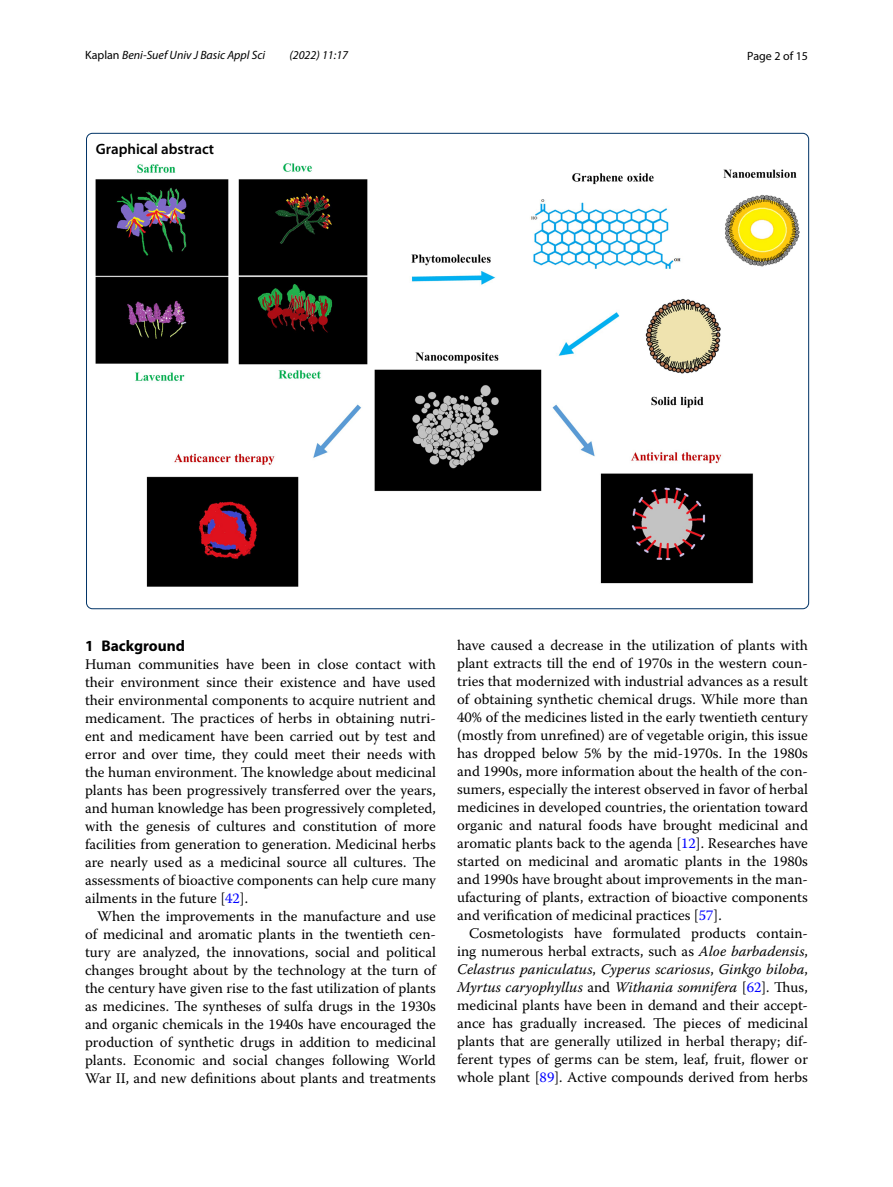
<style>
.page{position:relative;width:893px;height:1187px;background:#fff}
.page>*{position:absolute;margin:0;border:0;box-sizing:border-box;transform-origin:0 0}
.t1{font:700 15.45px "Myriad Pro";color:#000}
.t2{font:600 15px "Myriad Pro";color:#000}
.t3{font:14.7px/18px "Warnock Pro";color:#000;text-align:justify}
.t4{font:italic 12px "Myriad Pro";color:#000}
.t5{font:12px "Myriad Pro";color:#000}
.s1{font-style:normal}
.s2{color:#00f}
.s3{font-style:italic}
</style>
<div class="page">
<img style="left:96px;top:164px;width:703px;height:422px">
<p class="t4" style="left:85px;top:48px;width:182px"><span class="s1">Kaplan</span> Beni-Suef Univ J Basic Appl Sci</p>
<p class="t4" style="left:289px;top:48px;width:60px">(2022) 11:17</p>
<p class="t5" style="left:747px;top:48px;width:62px">Page 2 of 15</p>
<p class="t2" style="left:96px;top:139px;width:120px">Graphical abstract</p>
<p class="t1" style="left:85px;top:635px;width:101px">1 Background</p>
<p class="t3" style="left:85px;top:654px;width:352px">Human communities have been in close contact with their environment since their existence and have used their environmental components to acquire nutrient and medicament. The practices of herbs in obtaining nutri&shy;ent and medicament have been carried out by test and error and over time, they could meet their needs with the human environment. The knowledge about medicinal plants has been progressively transferred over the years, and human knowledge has been progressively completed, with the genesis of cultures and constitution of more facilities from generation to generation. Medicinal herbs are nearly used as a medicinal source all cultures. The assessments of bioactive components can help cure many ailments in the future [<span class="s2">42</span>].</p>
<p class="t3" style="left:85px;top:906px;width:352px;text-indent:12px">When the improvements in the manufacture and use of medicinal and aromatic plants in the twentieth cen&shy;tury are analyzed, the innovations, social and political changes brought about by the technology at the turn of the century have given rise to the fast utilization of plants as medicines. The syntheses of sulfa drugs in the 1930s and organic chemicals in the 1940s have encouraged the production of synthetic drugs in addition to medicinal plants. Economic and social changes following World War II, and new definitions about plants and treatments</p>
<p class="t3" style="left:457px;top:635px;width:352px">have caused a decrease in the utilization of plants with plant extracts till the end of 1970s in the western coun&shy;tries that modernized with industrial advances as a result of obtaining synthetic chemical drugs. While more than 40% of the medicines listed in the early twentieth century (mostly from unrefined) are of vegetable origin, this issue has dropped below 5% by the mid-1970s. In the 1980s and 1990s, more information about the health of the con&shy;sumers, especially the interest observed in favor of herbal medicines in developed countries, the orientation toward organic and natural foods have brought medicinal and aromatic plants back to the agenda [<span class="s2">12</span>]. Researches have started on medicinal and aromatic plants in the 1980s and 1990s have brought about improvements in the man&shy;ufacturing of plants, extraction of bioactive components and verification of medicinal practices [<span class="s2">57</span>].</p>
<p class="t3" style="left:457px;top:923px;width:352px;text-indent:12px">Cosmetologists have formulated products contain&shy;ing numerous herbal extracts, such as <span class="s3">Aloe barbadensis</span>, <span class="s3">Celastrus paniculatus</span>, <span class="s3">Cyperus scariosus</span>, <span class="s3">Ginkgo biloba</span>, <span class="s3">Myrtus caryophyllus</span> and <span class="s3">Withania somnifera</span> [<span class="s2">62</span>]. Thus, medicinal plants have been in demand and their accept&shy;ance has gradually increased. The pieces of medicinal plants that are generally utilized in herbal therapy; dif&shy;ferent types of germs can be stem, leaf, fruit, flower or whole plant [<span class="s2">89</span>]. Active compounds derived from herbs</p>
</div>
